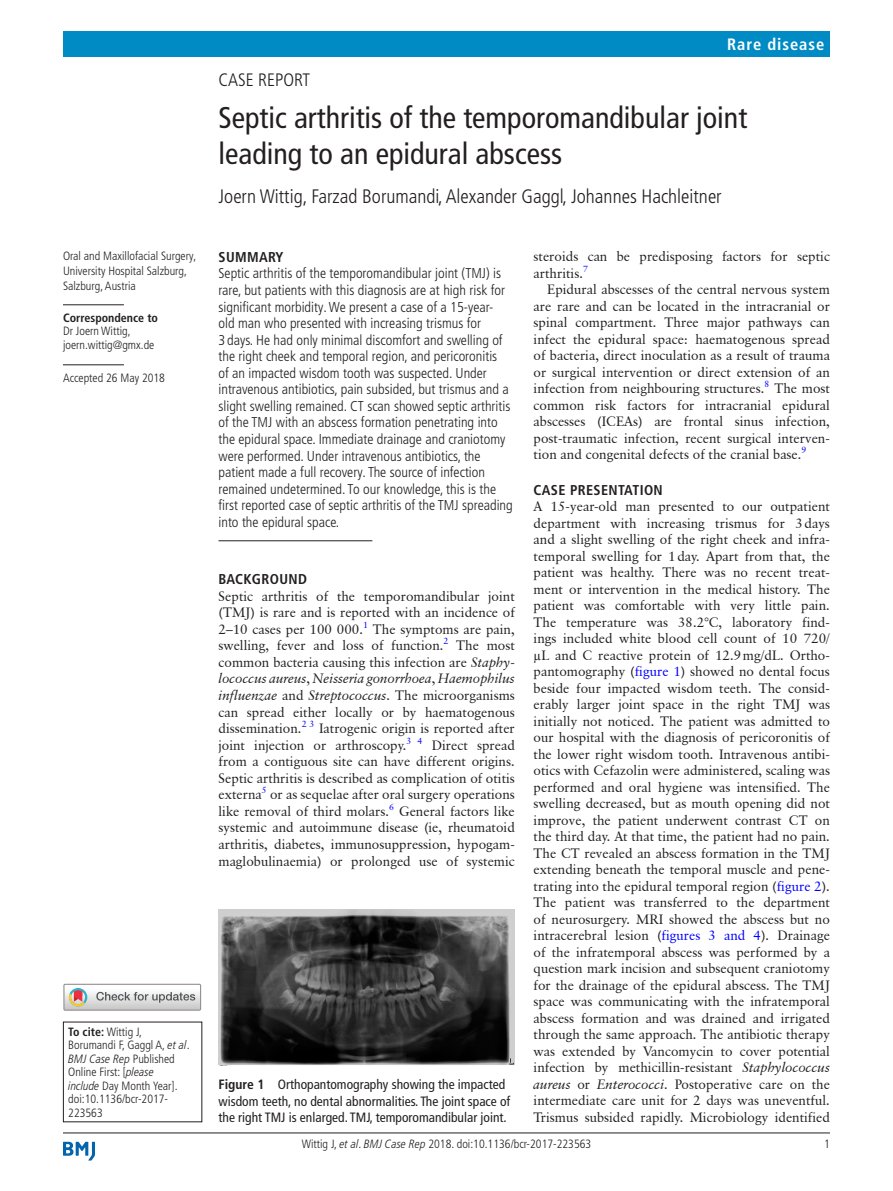
<style>
.page{position:relative;width:893px;height:1191px;background:#fff}
.page>*{position:absolute;margin:0;border:0;box-sizing:border-box;transform-origin:0 0}
.t1{font:condensed 30px/36px "Frutiger LT Pro";color:#231f20}
.t2{font:300 condensed 19.5px "Frutiger LT Pro";color:#231f20}
.t3{font:300 condensed 18px "Frutiger LT Pro";color:#231f20}
.t4{font:700 condensed 16.5px "Frutiger LT Std";letter-spacing:.055em;color:#fff}
.t5{font:300 condensed 14.25px/16.5px "Frutiger LT Pro";color:#231f20}
.t6{font:700 condensed 14.25px "Frutiger LT Pro";letter-spacing:.025em;color:#231f20}
.t7{font:13.5px/16.5px "Classical Garamond BT";color:#231f20;text-align:justify}
.t8{font:condensed 13.5px/16.5px "Frutiger LT Pro";color:#231f20}
.t9{font:300 condensed 12px/13.5px "Frutiger LT Pro";color:#231f20}
.t10{font:700 condensed 12px "Frutiger LT Pro";color:#231f20}
.t11{font:9px "Classical Garamond BT";color:#00f}
.s1{font-weight:700}
.s2{font-style:italic}
.s3{font-family:"Times New Roman"}
.s4{color:#00f}
</style>
<div class="page">
<hr style="left:63px;top:1132px;width:767px;height:1px;background:#231f20">
<svg style="left:63px;top:1141px;width:32px;height:19px"></svg>
<div style="left:63px;top:31px;width:767px;height:25px;background:#008bc5"></div>
<hr style="left:63px;top:304px;width:61px;height:1px;background:#231f20">
<hr style="left:63px;top:364px;width:61px;height:1px;background:#231f20">
<div style="left:63px;top:983px;width:138px;height:27px;border:1px solid #969090"></div>
<svg style="left:64px;top:984px;width:137px;height:26px"></svg>
<hr style="left:219px;top:540px;width:153px;height:1px;background:#231f20">
<img style="left:219px;top:909px;width:296px;height:156px">
<p class="t9" style="left:63px;top:249px;width:135px;line-height:15px">Oral and Maxillofacial Surgery,<br>University Hospital Salzburg,<br>Salzburg, Austria</p>
<p class="t10" style="left:63px;top:310px;width:97px">CORRESPONDENCE TO</p>
<p class="t9" style="left:63px;top:324px;width:93px">Dr Joern Wittig, joern.wittig@gmx.de</p>
<p class="t9" style="left:63px;top:371px;width:104px">Accepted 26 May 2018</p>
<p class="t9" style="left:68px;top:1025px;width:123px"><span class="s1">TO CITE:</span> Wittig J,<br>Borumandi F, Gaggl A, <span class="s2">et al</span>.<br><span class="s2">BMJ Case Rep</span> Published<br>Online First: [<span class="s2">please<br>include</span> Day Month Year]. doi:10.1136/bcr-2017-<br>223563</p>
<p class="t4" style="left:727px;top:34px;width:99px">Rare disease</p>
<h3 class="t3" style="left:219px;top:69px;width:93px">Case report</h3>
<h1 class="t1" style="left:219px;top:99px;width:530px">Septic arthritis of the temporomandibular joint leading to an epidural abscess</h1>
<h2 class="t2" style="left:219px;top:185px;width:505px">Joern Wittig, Farzad Borumandi, Alexander Gaggl, Johannes Hachleitner</h2>
<p class="t6" style="left:219px;top:248px;width:66px">SUMMARY</p>
<p class="t5" style="left:219px;top:265px;width:296px">Septic arthritis of the temporomandibular joint (TMJ) is rare, but patients with this diagnosis are at high risk for significant morbidity. We present a case of a 15-year&shy;old man who presented with increasing trismus for<br>3 days. He had only minimal discomfort and swelling of the right cheek and temporal region, and pericoronitis<br>of an impacted wisdom tooth was suspected. Under intravenous antibiotics, pain subsided, but trismus and a slight swelling remained. CT scan showed septic arthritis of the TMJ with an abscess formation penetrating into the epidural space. Immediate drainage and craniotomy were performed. Under intravenous antibiotics, the patient made a full recovery. The source of infection remained undetermined. To our knowledge, this is the first reported case of septic arthritis of the TMJ spreading into the epidural space.</p>
<p class="t6" style="left:219px;top:570px;width:90px">BACKGROUND</p>
<p class="t7" style="left:219px;top:587px;width:298px">Septic arthritis of the temporomandibular joint (TMJ) is rare and is reported with an incidence of 2–10 cases per 100 000.</p>
<p class="t11" style="left:363px;top:619px;width:6px">1</p>
<p class="t7" style="left:219px;top:620px;width:298px;text-indent:154px">The symptoms are pain, swelling, fever and loss of function.<sup>2</sup> The most common bacteria causing this infection are <span class="s2">Staphy&shy;lococcus aureus</span>, <span class="s2">Neisseria gonorrhoea</span>, <span class="s2">Haemophilus influenzae</span> and <span class="s2">Streptococcus</span>. The microorganisms can spread either locally or by haematogenous dissemination.<sup>2</sup> <sup>3</sup> Iatrogenic origin is reported after joint injection or arthroscopy.</p>
<p class="t11" style="left:407px;top:735px;width:18px">3 4</p>
<p class="t7" style="left:219px;top:736px;width:298px;text-indent:213px">Direct spread from a contiguous site can have different origins.<br>Septic arthritis is described as complication of otitis externa</p>
<p class="t11" style="left:262px;top:784px;width:6px">5</p>
<p class="t7" style="left:219px;top:786px;width:298px;text-indent:52px">or as sequelae after oral surgery operations like removal of third molars.</p>
<p class="t11" style="left:389px;top:801px;width:6px">6</p>
<p class="t7" style="left:219px;top:802px;width:298px;text-indent:181px">General factors like systemic and autoimmune disease (ie, rheumatoid arthritis, diabetes, immunosuppression, hypogam&shy;maglobulinaemia) or prolonged use of systemic</p>
<p class="t8" style="left:219px;top:1076px;width:293px"><span class="s1">FIGURE 1</span> Orthopantomography showing the impacted wisdom teeth, no dental abnormalities. The joint space of the right TMJ is enlarged. TMJ, temporomandibular joint.</p>
<p class="t7" style="left:534px;top:248px;width:298px">steroids can be predisposing factors for septic arthritis.</p>
<p class="t11" style="left:583px;top:263px;width:6px">7</p>
<p class="t7" style="left:534px;top:281px;width:298px;text-indent:14px">Epidural abscesses of the central nervous system are rare and can be located in the intracranial or spinal compartment. Three major pathways can infect the epidural space: haematogenous spread of bacteria, direct inoculation as a result of trauma or surgical intervention or direct extension of an infection from neighbouring structures.<sup>8</sup> The most common risk factors for intracranial epidural abscesses (ICEAs) are frontal sinus infection, post-traumatic infection, recent surgical interven&shy;tion and congenital defects of the cranial base.<sup>9</sup></p>
<p class="t6" style="left:534px;top:481px;width:131px">CASE PRESENTATION</p>
<p class="t7" style="left:534px;top:498px;width:298px">A 15-year-old man presented to our outpatient department with increasing trismus for 3days and a slight swelling of the right cheek and infra&shy;temporal swelling for 1day. Apart from that, the patient was healthy. There was no recent treat&shy;ment or intervention in the medical history. The patient was comfortable with very little pain.<br>The temperature was 38.2°C, laboratory find&shy;ings included white blood cell count of 10 720/ <span class="s3">µ</span>L and C reactive protein of 12.9mg/dL. Ortho&shy;pantomography (<span class="s4">figure 1</span>) showed no dental focus beside four impacted wisdom teeth. The consid&shy;erably larger joint space in the right TMJ was initially not noticed. The patient was admitted to our hospital with the diagnosis of pericoronitis of the lower right wisdom tooth. Intravenous antibi&shy;otics with Cefazolin were administered, scaling was performed and oral hygiene was intensified. The swelling decreased, but as mouth opening did not improve, the patient underwent contrast CT on the third day. At that time, the patient had no pain.<br>The CT revealed an abscess formation in the TMJ extending beneath the temporal muscle and pene&shy;trating into the epidural temporal region (<span class="s4">figure 2</span>).<br>The patient was transferred to the department of neurosurgery. MRI showed the abscess but no intracerebral lesion (<span class="s4">figures 3 and 4</span>). Drainage of the infratemporal abscess was performed by a question mark incision and subsequent craniotomy for the drainage of the epidural abscess. The TMJ space was communicating with the infratemporal abscess formation and was drained and irrigated through the same approach. The antibiotic therapy was extended by Vancomycin to cover potential infection by methicillin-resistant <span class="s2">Staphylococcus aureus</span> or <span class="s2">Enterococci</span>. Postoperative care on the intermediate care unit for 2 days was uneventful.<br>Trismus subsided rapidly. Microbiology identified</p>
<p class="t9" style="left:302px;top:1136px;width:291px">Wittig J, <span class="s2">et al</span>. <span class="s2">BMJ Case Rep</span> 2018. doi:10.1136/bcr-2017-223563</p>
<p class="t9" style="left:824px;top:1136px;width:7px">1</p>
</div>
